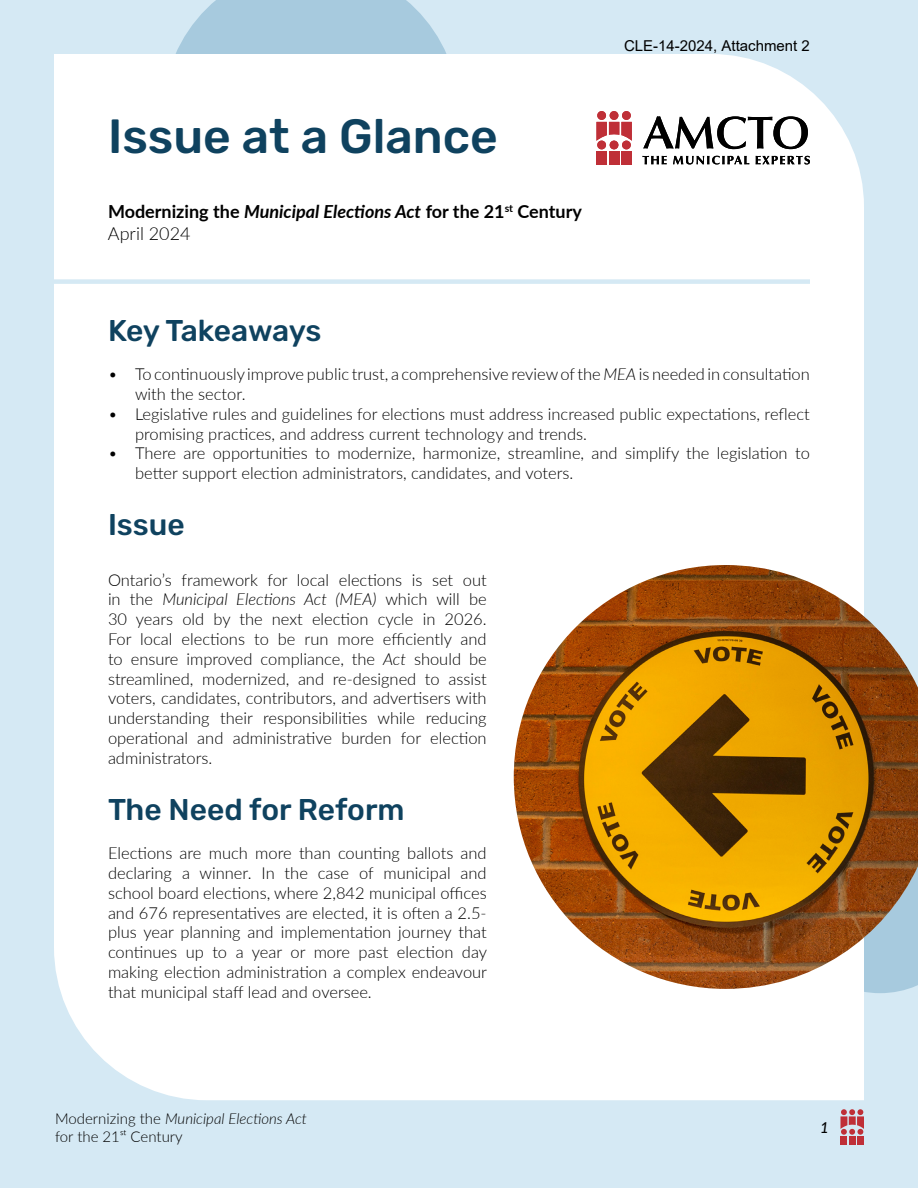
<style>
.page{position:relative;width:918px;height:1188px;background:#d5e9f4}
.page>*{position:absolute;margin:0;border:0;box-sizing:border-box;transform-origin:0 0}
.Section_Heading{font:500 48px "Rubik";color:#0f425f}
.t1{font:500 30px "Rubik";color:#0f425f}
.t2{font:700 18px "Lato";color:#000}
.t3{font:300 18px "Lato";color:#000}
.t4{font:300 16.5px/19.8px "Lato";color:#000}
.t5{font:300 15px/18px "Lato";color:#000}
.t6{font:15px "Arial";color:#000}
.t7{font:italic 500 15px "Lato";color:#000}
.s1{font-style:italic}
</style>
<div class="page">
<div style="left:840px;top:1136px;width:7px;height:9px;background:#bf2f37"></div>
<div style="left:849px;top:1136px;width:7px;height:9px;background:#bf2f37"></div>
<div style="left:857px;top:1136px;width:7px;height:9px;background:#bf2f37"></div>
<svg style="left:840px;top:1112px;width:24px;height:23px"></svg>
<svg style="left:181px;top:0;width:260px;height:43px;background:#accde0"></svg>
<div style="left:54px;top:43px;width:821px;height:1069px;background:#fff"></div>
<img style="left:514px;top:565px;width:404px;height:424px">
<div style="left:0;top:279px;width:810px;height:5px;background:#d5e9f4"></div>
<svg style="left:643px;top:156px;width:24px;height:8px"></svg>
<svg style="left:673px;top:156px;width:76px;height:8px"></svg>
<svg style="left:756px;top:156px;width:54px;height:8px"></svg>
<svg style="left:643px;top:116px;width:165px;height:33px;background:#a8a8a8"></svg>
<div style="left:596px;top:151px;width:11px;height:14px;background:#bf2f37"></div>
<div style="left:609px;top:151px;width:10px;height:14px;background:#bf2f37"></div>
<div style="left:621px;top:151px;width:11px;height:14px;background:#bf2f37"></div>
<div style="left:597px;top:141px;width:9px;height:8px;background:#bf2f37;border-radius:50%"></div>
<div style="left:610px;top:141px;width:8px;height:8px;background:#bf2f37;border-radius:50%"></div>
<div style="left:622px;top:141px;width:9px;height:8px;background:#bf2f37;border-radius:50%"></div>
<svg style="left:596px;top:122px;width:36px;height:19px"></svg>
<div style="left:597px;top:111px;width:9px;height:9px;background:#bf2f37;border-radius:50%"></div>
<div style="left:610px;top:111px;width:8px;height:9px;background:#bf2f37;border-radius:50%"></div>
<div style="left:622px;top:111px;width:9px;height:9px;background:#bf2f37;border-radius:50%"></div>
<h1 class="Section_Heading" style="left:108px;top:109px;width:391px">Issue at a Glance</h1>
<p class="t2" style="left:108px;top:198px;width:476px">Modernizing the <span class="s1">Municipal Elections Act</span> for the 21<sup>st</sup> Century</p>
<p class="t3" style="left:108px;top:221px;width:84px">April 2024</p>
<p class="t6" style="left:624px;top:35px;width:187px">CLE-14-2024, Attachment 2</p>
<p class="t1" style="left:108px;top:313px;width:215px">Key Takeaways</p>
<p class="t4" style="left:135px;top:364px;width:676px;text-indent:-27px">• To continuously improve public trust, a comprehensive review of the <span class="s1">MEA</span> is needed in consultation with the sector.</p>
<p class="t4" style="left:135px;top:403px;width:676px;text-indent:-27px">• Legislative rules and guidelines for elections must address increased public expectations, reflect promising practices, and address current technology and trends.</p>
<p class="t4" style="left:135px;top:443px;width:676px;text-indent:-27px">• There are opportunities to modernize, harmonize, streamline, and simplify the legislation to better support election administrators, candidates, and voters.</p>
<p class="t1" style="left:108px;top:507px;width:78px">Issue</p>
<p class="t4" style="left:108px;top:569px;width:380px;text-align:justify">Ontario’s framework for local elections is set out in the <span class="s1">Municipal Elections Act (MEA)</span> which will be 30 years old by the next election cycle in 2026.<br>For local elections to be run more efficiently and to ensure improved compliance, the <span class="s1">Act</span> should be streamlined, modernized, and re-designed to assist voters, candidates, contributors, and advertisers with understanding their responsibilities while reducing operational and administrative burden for election administrators.</p>
<p class="t1" style="left:108px;top:792px;width:298px">The Need for Reform</p>
<p class="t4" style="left:108px;top:843px;width:381px;text-align:justify">Elections are much more than counting ballots and declaring a winner. In the case of municipal and school board elections, where 2,842 municipal offices and 676 representatives are elected, it is often a 2.5- plus year planning and implementation journey that continues up to a year or more past election day making election administration a complex endeavour that municipal staff lead and oversee.</p>
<p class="t5" style="left:55px;top:1109px;width:253px">Modernizing the <span class="s1">Municipal Elections Act </span>for the 21st Century</p>
<p class="t7" style="left:820px;top:1117px;width:10px">1</p>
</div>
